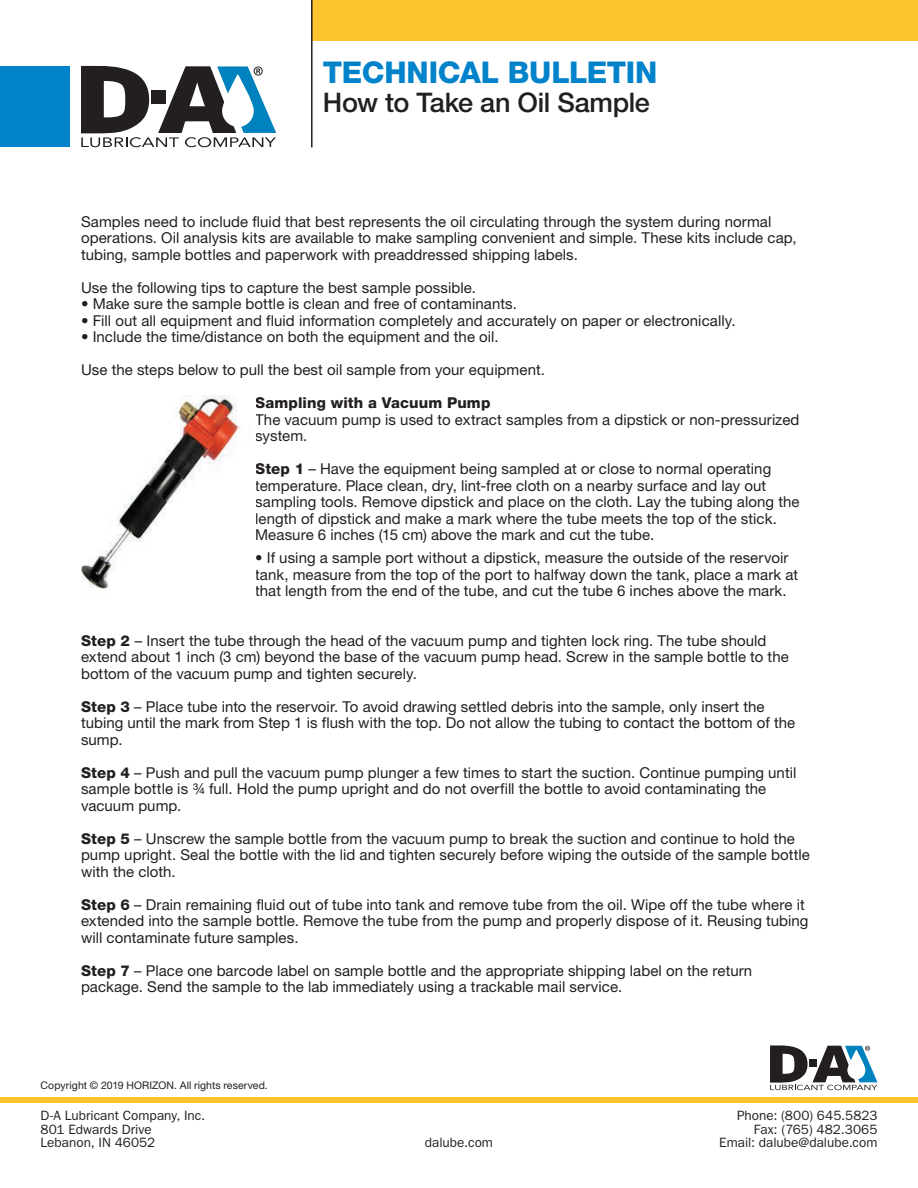
<style>
.page{position:relative;width:918px;height:1188px;background:#fff}
.page>*{position:absolute;margin:0;border:0;box-sizing:border-box;transform-origin:0 0}
.t1{font:800 30px "Helvetica Neue LT Std";letter-spacing:-.01em;color:#0083ca}
.t2{font:500 27px "Helvetica Neue LT Std";letter-spacing:-.015em;color:#231f20}
.t3{font:15px/16.5px "Helvetica Neue LT Std";letter-spacing:.005em;color:#231f20}
.t4{font:800 15px "Helvetica Neue LT Std";letter-spacing:.01em;color:#231f20}
.t5{font:13.5px/13.5px "ITC Franklin Gothic Std";color:#231f20}
.t6{font:10.5px "Helvetica Neue LT Std";letter-spacing:.005em;color:#231f20}
.s1{font-weight:800}
</style>
<div class="page">
<div style="left:0;top:67px;width:69px;height:80px;background:#0083ca"></div>
<svg style="left:81px;top:66px;width:195px;height:81px"></svg>
<div style="left:312px;top:0;width:606px;height:40px;background:#fec42e"></div>
<hr style="left:311px;top:0;width:2px;height:147px;background:#231f20">
<div style="left:0;top:1097px;width:918px;height:5px;background:#fec42e"></div>
<svg style="left:770px;top:1045px;width:108px;height:45px"></svg>
<img style="left:81px;top:396px;width:159px;height:194px">
<h1 class="t1" style="left:323px;top:55px;width:336px">TECHNICAL BULLETIN</h1>
<h2 class="t2" style="left:323px;top:86px;width:329px">How to Take an Oil Sample</h2>
<p class="t3" style="left:81px;top:213px;width:717px">Samples need to include fluid that best represents the oil circulating through the system during normal operations. Oil analysis kits are available to make sampling convenient and simple. These kits include cap, tubing, sample bottles and paperwork with preaddressed shipping labels.</p>
<p class="t3" style="left:81px;top:279px;width:397px">Use the following tips to capture the best sample possible.</p>
<p class="t3" style="left:81px;top:295px;width:437px">• Make sure the sample bottle is clean and free of contaminants.</p>
<p class="t3" style="left:81px;top:312px;width:656px">• Fill out all equipment and fluid information completely and accurately on paper or electronically.</p>
<p class="t3" style="left:81px;top:328px;width:419px">• Include the time/distance on both the equipment and the oil.</p>
<p class="t3" style="left:81px;top:361px;width:466px">Use the steps below to pull the best oil sample from your equipment.</p>
<p class="t4" style="left:255px;top:394px;width:237px">Sampling with a Vacuum Pump</p>
<p class="t3" style="left:255px;top:411px;width:546px">The vacuum pump is used to extract samples from a dipstick or non-pressurized system.</p>
<p class="t3" style="left:255px;top:460px;width:546px"><span class="s1">Step 1</span> – Have the equipment being sampled at or close to normal operating temperature. Place clean, dry, lint-free cloth on a nearby surface and lay out sampling tools. Remove dipstick and place on the cloth. Lay the tubing along the length of dipstick and make a mark where the tube meets the top of the stick.<br>Measure 6 inches (15 cm) above the mark and cut the tube.</p>
<p class="t3" style="left:255px;top:550px;width:545px">• If using a sample port without a dipstick, measure the outside of the reservoir tank, measure from the top of the port to halfway down the tank, place a mark at that length from the end of the tube, and cut the tube 6 inches above the mark.</p>
<p class="t3" style="left:81px;top:632px;width:709px"><span class="s1">Step 2</span> – Insert the tube through the head of the vacuum pump and tighten lock ring. The tube should extend about 1 inch (3 cm) beyond the base of the vacuum pump head. Screw in the sample bottle to the bottom of the vacuum pump and tighten securely.</p>
<p class="t3" style="left:81px;top:698px;width:716px"><span class="s1">Step 3</span> – Place tube into the reservoir. To avoid drawing settled debris into the sample, only insert the tubing until the mark from Step 1 is flush with the top. Do not allow the tubing to contact the bottom of the sump.</p>
<p class="t3" style="left:81px;top:764px;width:717px"><span class="s1">Step 4</span> – Push and pull the vacuum pump plunger a few times to start the suction. Continue pumping until sample bottle is ¾ full. Hold the pump upright and do not overfill the bottle to avoid contaminating the vacuum pump.</p>
<p class="t3" style="left:81px;top:830px;width:731px"><span class="s1">Step 5</span> – Unscrew the sample bottle from the vacuum pump to break the suction and continue to hold the pump upright. Seal the bottle with the lid and tighten securely before wiping the outside of the sample bottle with the cloth.</p>
<p class="t3" style="left:81px;top:896px;width:729px"><span class="s1">Step 6</span> – Drain remaining fluid out of tube into tank and remove tube from the oil. Wipe off the tube where it extended into the sample bottle. Remove the tube from the pump and properly dispose of it. Reusing tubing will contaminate future samples.</p>
<p class="t3" style="left:81px;top:962px;width:673px"><span class="s1">Step 7</span> – Place one barcode label on sample bottle and the appropriate shipping label on the return package. Send the sample to the lab immediately using a trackable mail service.</p>
<p class="t6" style="left:41px;top:1079px;width:229px">Copyright © 2019 HORIZON. All rights reserved.</p>
<p class="t5" style="left:40px;top:1109px;width:166px">D-A Lubricant Company, Inc.<br>801 Edwards Drive<br>Lebanon, IN 46052</p>
<p class="t5" style="left:737px;top:1109px;width:142px;text-align:right">Phone: (800) 645.5823<br>Fax: (765) 482.3065</p>
<p class="t5" style="left:425px;top:1136px;width:70px">dalube.com</p>
<p class="t5" style="left:719px;top:1136px;width:160px">Email: dalube@dalube.com</p>
</div>
